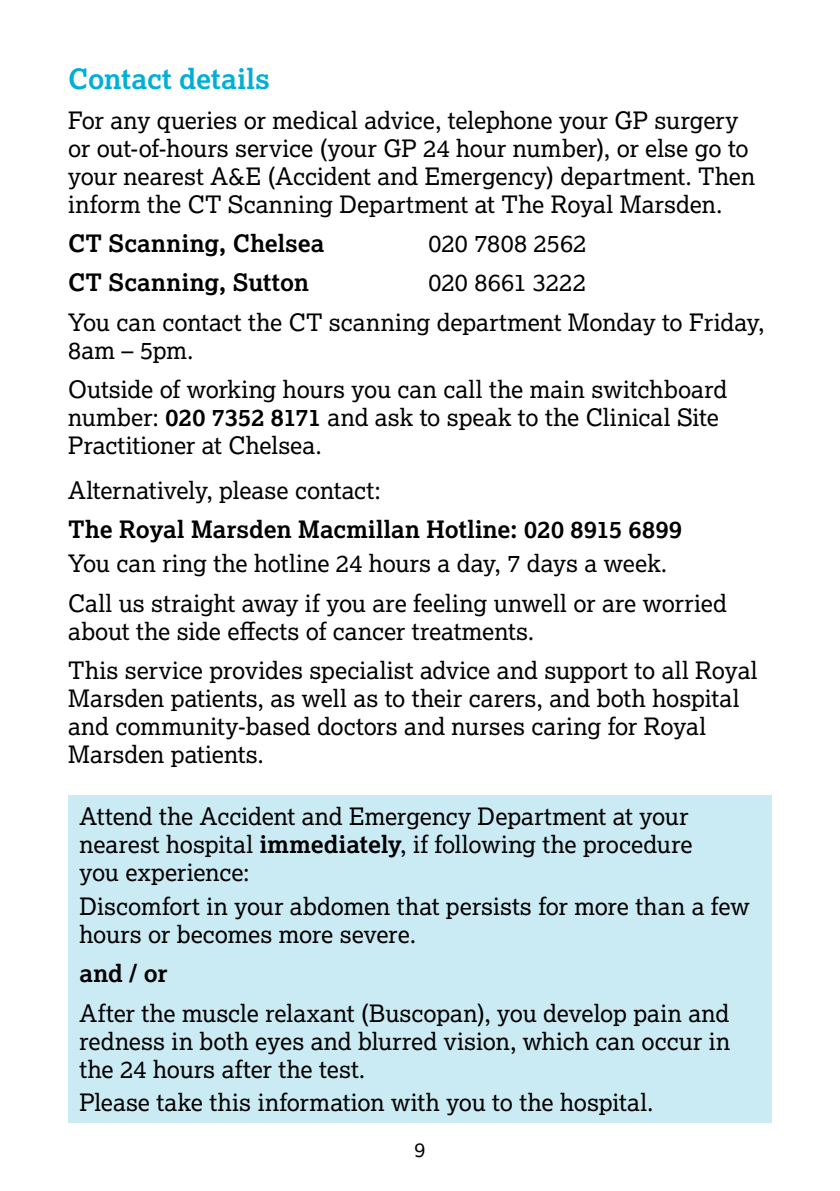
<style>
.page{position:relative;width:840px;height:1191px;background:#fff}
.page>*{position:absolute;margin:0;border:0;box-sizing:border-box;transform-origin:0 0}
.Headings{font:700 28px "Lexia";letter-spacing:.005em;color:#00afd6}
.Lexia_body{font:24px/28px "Lexia";color:#000}
.Lexia_body-2{font:700 24px "Lexia";letter-spacing:.005em;color:#000}
.t1{font:20px "Lexia";color:#000}
.s1{font-weight:700}
</style>
<div class="page">
<div style="left:68px;top:795px;width:703px;height:327px;background:#cbebf4"></div>
<p class="Headings" style="left:68px;top:61px;width:203px">Contact details</p>
<p class="Lexia_body" style="left:68px;top:105px;width:688px">For any queries or medical advice, telephone your GP surgery or out-of-hours service (your GP 24 hour number), or else go to your nearest A&amp;E (Accident and Emergency) department. Then inform the CT Scanning Department at The Royal Marsden.</p>
<p class="Lexia_body-2" style="left:68px;top:228px;width:258px">CT Scanning, Chelsea</p>
<p class="Lexia_body" style="left:428px;top:229px;width:159px">020 7808 2562</p>
<p class="Lexia_body-2" style="left:68px;top:267px;width:242px">CT Scanning, Sutton</p>
<p class="Lexia_body" style="left:428px;top:268px;width:159px">020 8661 3222</p>
<p class="Lexia_body" style="left:68px;top:307px;width:697px">You can contact the CT scanning department Monday to Friday,<br>8am – 5pm.</p>
<p class="Lexia_body" style="left:68px;top:375px;width:660px">Outside of working hours you can call the main switchboard number: <span class="s1">020 7352 8171</span> and ask to speak to the Clinical Site<br>Practitioner at Chelsea.</p>
<p class="Lexia_body" style="left:68px;top:476px;width:314px">Alternatively, please contact:</p>
<p class="Lexia_body-2" style="left:68px;top:514px;width:615px">The Royal Marsden Macmillan Hotline: 020 8915 6899</p>
<p class="Lexia_body" style="left:68px;top:549px;width:600px">You can ring the hotline 24 hours a day, 7 days a week.</p>
<p class="Lexia_body" style="left:68px;top:588px;width:660px">Call us straight away if you are feeling unwell or are worried about the side effects of cancer treatments.</p>
<p class="Lexia_body" style="left:68px;top:655px;width:690px">This service provides specialist advice and support to all Royal Marsden patients, as well as to their carers, and both hospital and community-based doctors and nurses caring for Royal Marsden patients.</p>
<p class="Lexia_body" style="left:79px;top:802px;width:614px">Attend the Accident and Emergency Department at your nearest hospital <span class="s1">immediately</span>, if following the procedure you experience:</p>
<p class="Lexia_body" style="left:79px;top:891px;width:671px">Discomfort in your abdomen that persists for more than a few hours or becomes more severe.</p>
<p class="Lexia_body-2" style="left:79px;top:958px;width:89px">and / or</p>
<p class="Lexia_body" style="left:79px;top:998px;width:652px;text-align:justify">After the muscle relaxant (Buscopan), you develop pain and redness in both eyes and blurred vision, which can occur in the 24 hours after the test.</p>
<p class="Lexia_body" style="left:79px;top:1088px;width:575px">Please take this information with you to the hospital.</p>
<p class="t1" style="left:414px;top:1137px;width:12px">9</p>
</div>
